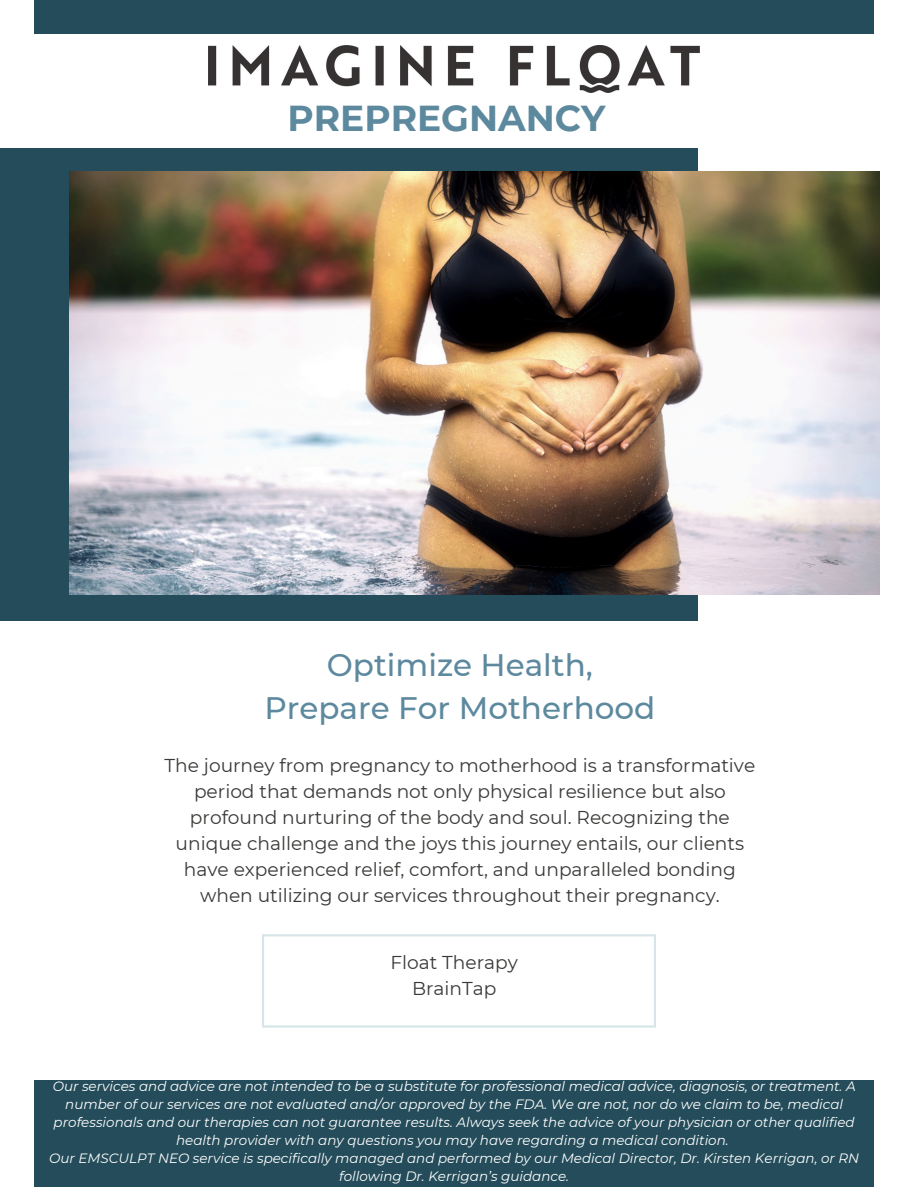
<style>
.page{position:relative;width:918px;height:1188px;background:#fff}
.page>*{position:absolute;margin:0;border:0;box-sizing:border-box;transform-origin:0 0}
.t1{font:700 36px "Montserrat";color:#5d899e}
.t2{font:500 31.05px/42.8px "Montserrat";color:#5d899e;text-align:center}
.t3{font:18.6px/25.8px "Montserrat";color:#373a36;text-align:center}
.t4{font:italic 13.5px/18px "Montserrat";color:#fff;text-align:center}
</style>
<div class="page">
<div style="left:34px;top:0;width:840px;height:1186px;background:#244c5a"></div>
<div style="left:0;top:34px;width:918px;height:1046px;background:#fff"></div>
<div style="left:0;top:148px;width:698px;height:473px;background:#244c5a"></div>
<img style="left:69px;top:171px;width:810px;height:423px">
<img style="left:209px;top:46px;width:490px;height:46px">
<svg style="left:262px;top:934px;width:394px;height:94px"></svg>
<p class="t1" style="left:287px;top:96px;width:320px">PREPREGNANCY</p>
<h1 class="t2" style="left:264px;top:644px;width:393px">Optimize Health,<br>Prepare For Motherhood</h1>
<p class="t3" style="left:165px;top:753px;width:592px">The journey from pregnancy to motherhood is a transformative period that demands not only physical resilience but also profound nurturing of the body and soul. Recognizing the unique challenge and the joys this journey entails, our clients have experienced relief, comfort, and unparalleled bonding when utilizing our services throughout their pregnancy.</p>
<h2 class="t3" style="left:390px;top:949px;width:129px">Float Therapy<br>BrainTap</h2>
<h3 class="t4" style="left:53px;top:1077px;width:805px">Our services and advice are not intended to be a substitute for professional medical advice, diagnosis, or treatment. A number of our services are not evaluated and/or approved by the FDA. We are not, nor do we claim to be, medical professionals and our therapies can not guarantee results. Always seek the advice of your physician or other qualified health provider with any questions you may have regarding a medical condition.</h3>
<p class="t4" style="left:49px;top:1149px;width:812px">Our EMSCULPT NEO service is specifically managed and performed by our Medical Director, Dr. Kirsten Kerrigan, or RN following Dr. Kerrigan’s guidance.</p>
</div>
